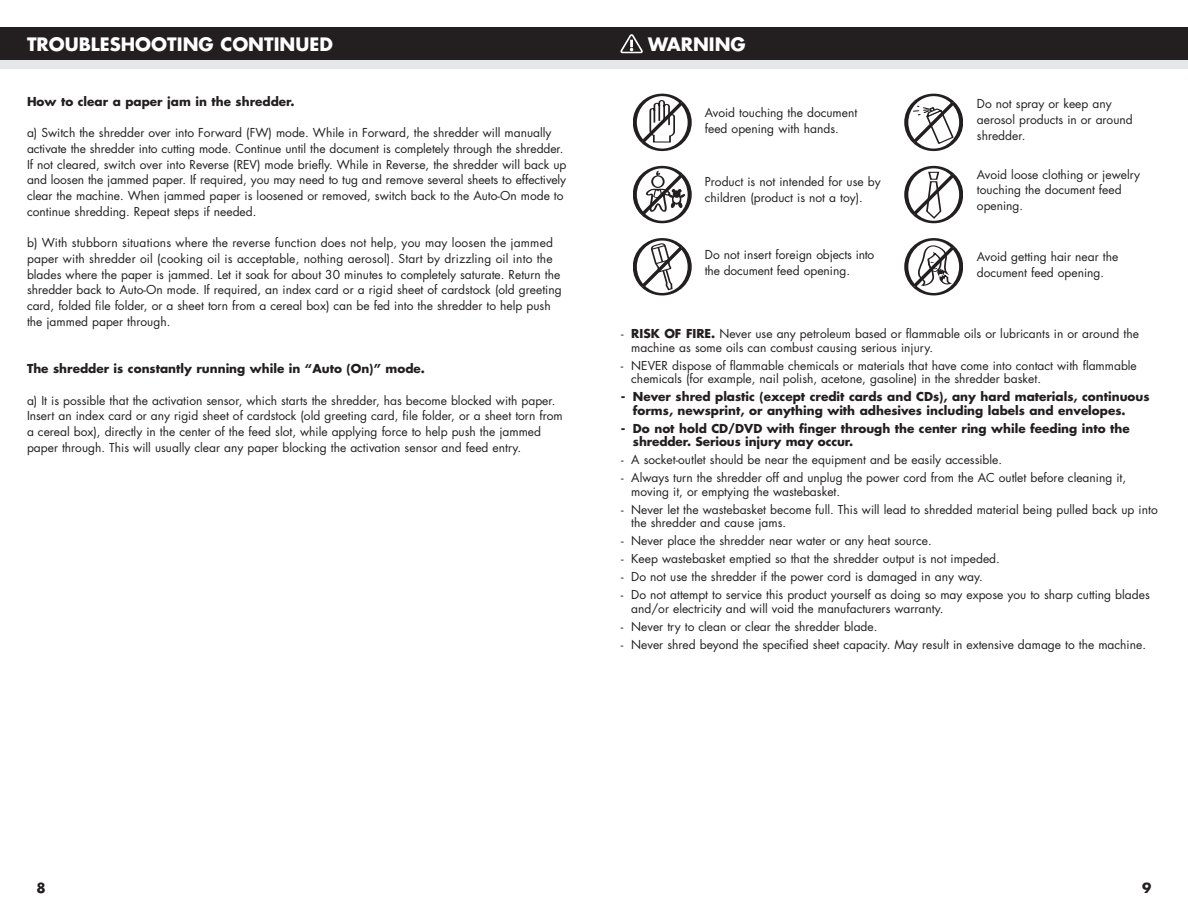
<style>
.page{position:relative;width:1188px;height:918px;background:#fff}
.page>*{position:absolute;margin:0;border:0;box-sizing:border-box;transform-origin:0 0}
.t1{font:700 18px "Futura";color:#fff}
.t2{font:700 13.5px "Futura";color:#231f20}
.t3{font:12px/15.8px "Futura";color:#231f20}
.t4{font:700 12px/13.5px "Futura";color:#231f20}
.s1{font-weight:700}
</style>
<div class="page">
<div style="left:633px;top:93px;width:58px;height:58px;border:3px solid #231f20;border-radius:50%"></div>
<svg style="left:637px;top:99px;width:50px;height:46px"></svg>
<div style="left:633px;top:238px;width:58px;height:57px;border:3px solid #231f20;border-radius:50%"></div>
<svg style="left:637px;top:243px;width:50px;height:48px"></svg>
<div style="left:905px;top:166px;width:58px;height:58px;border:3px solid #231f20;border-radius:50%"></div>
<svg style="left:909px;top:171px;width:50px;height:48px"></svg>
<div style="left:905px;top:93px;width:58px;height:58px;border:3px solid #231f20;border-radius:50%"></div>
<svg style="left:909px;top:99px;width:50px;height:46px"></svg>
<div style="left:633px;top:166px;width:58px;height:58px;border:3px solid #231f20;border-radius:50%"></div>
<svg style="left:637px;top:171px;width:50px;height:47px"></svg>
<div style="left:905px;top:238px;width:58px;height:57px;border:3px solid #231f20;border-radius:50%"></div>
<svg style="left:909px;top:244px;width:50px;height:46px"></svg>
<div style="left:594px;top:37px;width:594px;height:32px;background:#e6e7e9"></div>
<div style="left:594px;top:27px;width:594px;height:32px;background:#231f20"></div>
<svg style="left:621px;top:34px;width:22px;height:19px"></svg>
<div style="left:0;top:37px;width:594px;height:32px;background:#e6e7e9"></div>
<div style="left:0;top:27px;width:594px;height:32px;background:#231f20"></div>
<h1 class="t1" style="left:27px;top:36px;width:307px">TROUBLESHOOTING CONTINUED</h1>
<h1 class="t1" style="left:648px;top:36px;width:99px">WARNING</h1>
<p class="t4" style="left:27px;top:95px;width:269px">How to clear a paper jam in the shredder.</p>
<p class="t3" style="left:27px;top:126px;width:541px">a) Switch the shredder over into Forward (FW) mode. While in Forward, the shredder will manually activate the shredder into cutting mode. Continue until the document is completely through the shredder.<br>If not cleared, switch over into Reverse (REV) mode briefly. While in Reverse, the shredder will back up and loosen the jammed paper. If required, you may need to tug and remove several sheets to effectively clear the machine. When jammed paper is loosened or removed, switch back to the Auto-On mode to continue shredding. Repeat steps if needed.</p>
<p class="t3" style="left:27px;top:236px;width:536px">b) With stubborn situations where the reverse function does not help, you may loosen the jammed paper with shredder oil (cooking oil is acceptable, nothing aerosol). Start by drizzling oil into the blades where the paper is jammed. Let it soak for about 30 minutes to completely saturate. Return the shredder back to Auto-On mode. If required, an index card or a rigid sheet of cardstock (old greeting card, folded file folder, or a sheet torn from a cereal box) can be fed into the shredder to help push the jammed paper through.</p>
<p class="t4" style="left:27px;top:363px;width:400px">The shredder is constantly running while in “Auto (On)” mode.</p>
<p class="t3" style="left:27px;top:393px;width:537px">a) It is possible that the activation sensor, which starts the shredder, has become blocked with paper.<br>Insert an index card or any rigid sheet of cardstock (old greeting card, file folder, or a sheet torn from a cereal box), directly in the center of the feed slot, while applying force to help push the jammed paper through. This will usually clear any paper blocking the activation sensor and feed entry.</p>
<p class="t3" style="left:705px;top:106px;width:154px">Avoid touching the document feed opening with hands.</p>
<p class="t3" style="left:705px;top:175px;width:177px">Product is not intended for use by children (product is not a toy).</p>
<p class="t3" style="left:705px;top:248px;width:171px">Do not insert foreign objects into the document feed opening.</p>
<p class="t3" style="left:977px;top:97px;width:157px">Do not spray or keep any aerosol products in or around shredder.</p>
<p class="t3" style="left:977px;top:167px;width:165px">Avoid loose clothing or jewelry touching the document feed opening.</p>
<p class="t3" style="left:977px;top:250px;width:143px">Avoid getting hair near the document feed opening.</p>
<p class="t3" style="left:631px;top:328px;width:509px;line-height:13.5px;text-indent:-10px">- <span class="s1">RISK OF FIRE.</span> Never use any petroleum based or flammable oils or lubricants in or around the machine as some oils can combust causing serious injury.</p>
<p class="t3" style="left:631px;top:360px;width:507px;line-height:13.5px;text-indent:-10px">- NEVER dispose of flammable chemicals or materials that have come into contact with flammable chemicals (for example, nail polish, acetone, gasoline) in the shredder basket.</p>
<p class="t4" style="left:633px;top:391px;width:518px;text-indent:-12px">- Never shred plastic (except credit cards and CDs), any hard materials, continuous forms, newsprint, or anything with adhesives including labels and envelopes.</p>
<p class="t4" style="left:633px;top:423px;width:498px;text-indent:-12px">- Do not hold CD/DVD with finger through the center ring while feeding into the shredder. Serious injury may occur.</p>
<p class="t3" style="left:621px;top:453px;width:383px">- A socket-outlet should be near the equipment and be easily accessible.</p>
<p class="t3" style="left:631px;top:472px;width:496px;line-height:13.5px;text-indent:-10px">- Always turn the shredder off and unplug the power cord from the AC outlet before cleaning it, moving it, or emptying the wastebasket.</p>
<p class="t3" style="left:631px;top:504px;width:528px;line-height:13.5px;text-indent:-10px">- Never let the wastebasket become full. This will lead to shredded material being pulled back up into the shredder and cause jams.</p>
<p class="t3" style="left:621px;top:534px;width:312px">- Never place the shredder near water or any heat source.</p>
<p class="t3" style="left:621px;top:552px;width:380px">- Keep wastebasket emptied so that the shredder output is not impeded.</p>
<p class="t3" style="left:621px;top:570px;width:363px">- Do not use the shredder if the power cord is damaged in any way.</p>
<p class="t3" style="left:631px;top:589px;width:520px;line-height:13.5px;text-indent:-10px">- Do not attempt to service this product yourself as doing so may expose you to sharp cutting blades and/or electricity and will void the manufacturers warranty.</p>
<p class="t3" style="left:621px;top:620px;width:258px">- Never try to clean or clear the shredder blade.</p>
<p class="t3" style="left:621px;top:638px;width:527px">- Never shred beyond the specified sheet capacity. May result in extensive damage to the machine.</p>
<p class="t2" style="left:37px;top:882px;width:11px">8</p>
<p class="t2" style="left:1142px;top:882px;width:11px">9</p>
</div>
